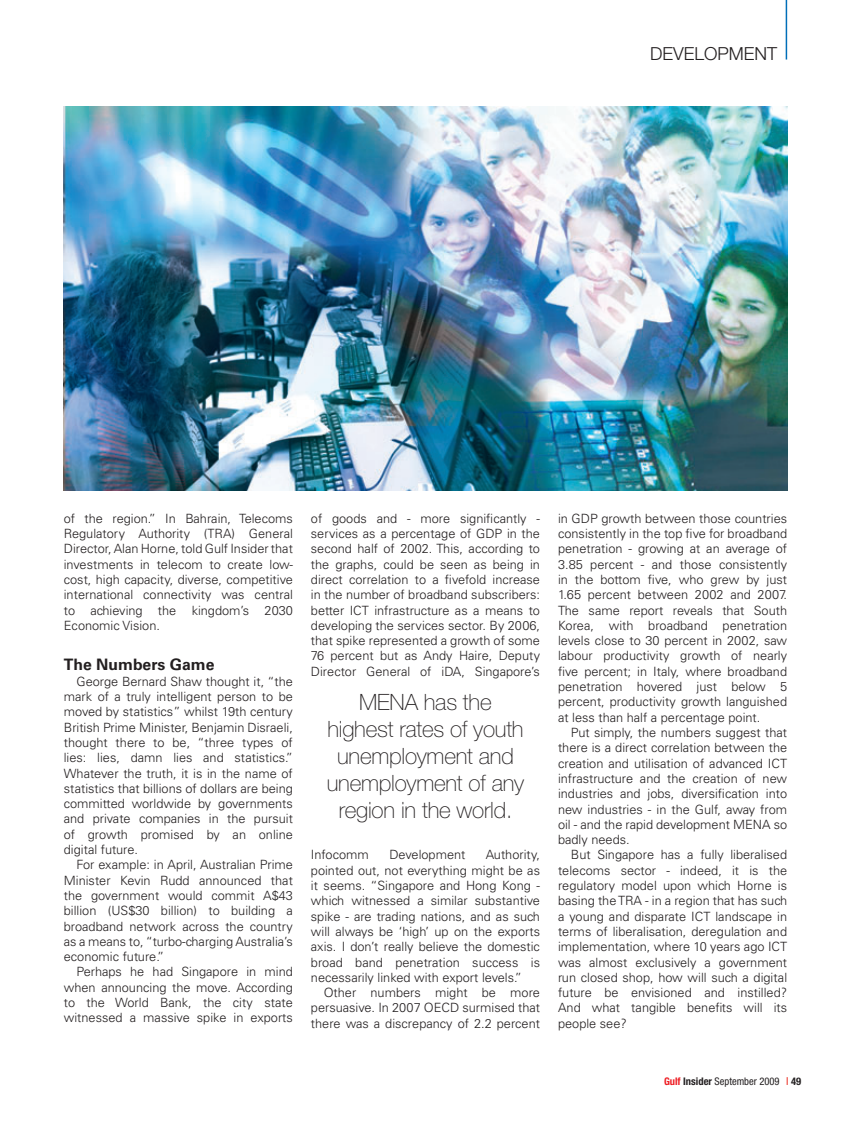
<style>
.page{position:relative;width:851px;height:1127px;background:#fff}
.page>*{position:absolute;margin:0;border:0;box-sizing:border-box;transform-origin:0 0}
.t1{font:100 22.5px/27px "Helvetica Neue";letter-spacing:-.01em;color:#231f20;text-align:center}
.t2{font:300 18px "Helvetica Neue";color:#231f20}
.t3{font:700 15.75px "Univers LT Std";color:#231f20}
.t4{font:300 12.75px/15.3px "Univers LT Std";color:#231f20;text-align:justify}
.t5{font:condensed 10.5px "Helvetica Neue";color:#231f20}
.s1{font-weight:700;color:#ee1d23}
.s2{font-weight:700}
</style>
<div class="page">
<img style="left:64px;top:106px;width:723px;height:384px">
<hr style="left:785px;top:0;width:2px;height:60px;background:#006eb8">
<h2 class="t2" style="left:650px;top:42px;width:129px">DEVELOPMENT</h2>
<p class="t4" style="left:64px;top:510px;width:230px">of the region.” In Bahrain, Telecoms Regulatory Authority (TRA) General Director, Alan Horne, told Gulf Insider that investments in telecom to create low&shy;cost, high capacity, diverse, competitive international connectivity was central to achieving the kingdom’s 2030<br>Economic Vision.</p>
<p class="t3" style="left:64px;top:655px;width:152px">The Numbers Game</p>
<p class="t4" style="left:64px;top:673px;width:230px;text-indent:13px">George Bernard Shaw thought it, “the mark of a truly intelligent person to be moved by statistics” whilst 19th century British Prime Minister, Benjamin Disraeli, thought there to be, “three types of lies: lies, damn lies and statistics.” Whatever the truth, it is in the name of statistics that billions of dollars are being committed worldwide by governments and private companies in the pursuit of growth promised by an online digital future.</p>
<p class="t4" style="left:64px;top:857px;width:230px;text-indent:13px">For example: in April, Australian Prime Minister Kevin Rudd announced that the government would commit A$43 billion (US$30 billion) to building a broadband network across the country as a means to, “turbo-charging Australia’s economic future.”</p>
<p class="t4" style="left:64px;top:964px;width:230px;text-indent:13px">Perhaps he had Singapore in mind when announcing the move. According to the World Bank, the city state witnessed a massive spike in exports</p>
<p class="t4" style="left:311px;top:510px;width:230px">of goods and - more significantly - services as a percentage of GDP in the second half of 2002. This, according to the graphs, could be seen as being in direct correlation to a fivefold increase in the number of broadband subscribers: better ICT infrastructure as a means to developing the services sector. By 2006, that spike represented a growth of some 76 percent but as Andy Haire, Deputy Director General of iDA, Singapore’s</p>
<h1 class="t1" style="left:327px;top:689px;width:199px">MENA has the highest rates of youth unemployment and unemployment of any region in the world.</h1>
<p class="t4" style="left:311px;top:847px;width:59px">Infocomm</p>
<p class="t4" style="left:389px;top:847px;width:78px">Development</p>
<p class="t4" style="left:311px;top:847px;width:230px;text-indent:175px">Authority, pointed out, not everything might be as it seems. “Singapore and Hong Kong - which witnessed a similar substantive spike - are trading nations, and as such will always be ‘high’ up on the exports axis. I don’t really believe the domestic broad band penetration success is necessarily linked with export levels.”</p>
<p class="t4" style="left:311px;top:985px;width:230px;text-indent:13px">Other numbers might be more persuasive. In 2007 OECD surmised that there was a discrepancy of 2.2 percent</p>
<p class="t4" style="left:558px;top:510px;width:230px">in GDP growth between those countries consistently in the top five for broadband penetration - growing at an average of 3.85 percent - and those consistently in the bottom five, who grew by just 1.65 percent between 2002 and 2007.<br>The same report reveals that South Korea, with broadband penetration levels close to 30 percent in 2002, saw labour productivity growth of nearly five percent; in Italy, where broadband penetration hovered just below 5 percent, productivity growth languished at less than half a percentage point.</p>
<p class="t4" style="left:558px;top:725px;width:230px;text-indent:13px">Put simply, the numbers suggest that there is a direct correlation between the creation and utilisation of advanced ICT infrastructure and the creation of new industries and jobs, diversification into new industries - in the Gulf, away from oil - and the rapid development MENA so badly needs.</p>
<p class="t4" style="left:558px;top:847px;width:230px;text-indent:13px">But Singapore has a fully liberalised telecoms sector - indeed, it is the regulatory model upon which Horne is basing the TRA - in a region that has such a young and disparate ICT landscape in terms of liberalisation, deregulation and implementation, where 10 years ago ICT was almost exclusively a government run closed shop, how will such a digital future be envisioned and instilled?<br>And what tangible benefits will its people see?</p>
<p class="t5" style="left:664px;top:1075px;width:138px"><span class="s1">Gulf</span> <span class="s2">Insider</span> September 2009 <span class="s2">49</span></p>
</div>
